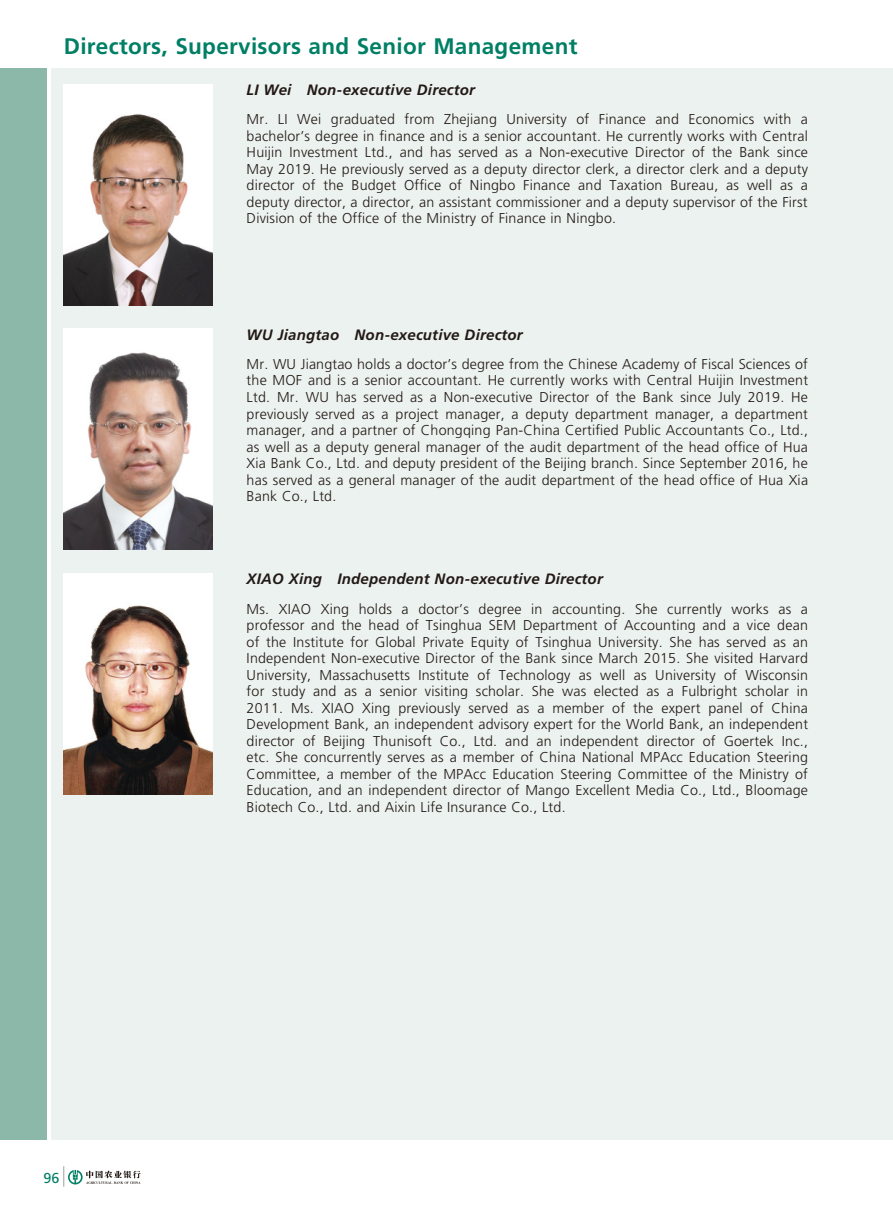
<style>
.page{position:relative;width:893px;height:1212px;background:#fff}
.page>*{position:absolute;margin:0;border:0;box-sizing:border-box;transform-origin:0 0}
.t1{font:700 22.5px "Frutiger";letter-spacing:.015em;color:#007f65}
.t2{font:italic 700 15px "Frutiger";letter-spacing:.015em;color:#231916}
.t3{font:14.4px "Frutiger";color:#007f65}
.t4{font:300 14.25px/16.5px "Frutiger";letter-spacing:.015em;color:#231916;text-align:justify}
</style>
<div class="page">
<div style="left:51px;top:68px;width:842px;height:1072px;background:#ebf2ef"></div>
<div style="left:0;top:68px;width:47px;height:1072px;background:#8bb8a9"></div>
<svg style="left:64px;top:1166px;width:77px;height:21px"></svg>
<img style="left:64px;top:84px;width:148px;height:221px">
<img style="left:64px;top:329px;width:148px;height:221px">
<img style="left:64px;top:573px;width:148px;height:222px">
<h1 class="t1" style="left:64px;top:33px;width:515px">Directors, Supervisors and Senior Management</h1>
<p class="t2" style="left:247px;top:81px;width:230px">LI Wei Non-executive Director</p>
<p class="t4" style="left:247px;top:111px;width:563px">Mr. LI Wei graduated from Zhejiang University of Finance and Economics with a bachelor’s degree in finance and is a senior accountant. He currently works with Central Huijin Investment Ltd., and has served as a Non-executive Director of the Bank since May 2019. He previously served as a deputy director clerk, a director clerk and a deputy director of the Budget Office of Ningbo Finance and Taxation Bureau, as well as a deputy director, a director, an assistant commissioner and a deputy supervisor of the First Division of the Office of the Ministry of Finance in Ningbo.</p>
<p class="t2" style="left:247px;top:326px;width:278px">WU Jiangtao Non-executive Director</p>
<p class="t4" style="left:247px;top:356px;width:563px">Mr. WU Jiangtao holds a doctor’s degree from the Chinese Academy of Fiscal Sciences of the MOF and is a senior accountant. He currently works with Central Huijin Investment Ltd. Mr. WU has served as a Non-executive Director of the Bank since July 2019. He previously served as a project manager, a deputy department manager, a department manager, and a partner of Chongqing Pan-China Certified Public Accountants Co., Ltd., as well as a deputy general manager of the audit department of the head office of Hua Xia Bank Co., Ltd. and deputy president of the Beijing branch. Since September 2016, he has served as a general manager of the audit department of the head office of Hua Xia Bank Co., Ltd.</p>
<p class="t3" style="left:44px;top:1169px;width:18px">96</p>
<p class="t2" style="left:247px;top:570px;width:358px">XIAO Xing Independent Non-executive Director</p>
<p class="t4" style="left:247px;top:601px;width:563px">Ms. XIAO Xing holds a doctor’s degree in accounting. She currently works as a professor and the head of Tsinghua SEM Department of Accounting and a vice dean of the Institute for Global Private Equity of Tsinghua University. She has served as an Independent Non-executive Director of the Bank since March 2015. She visited Harvard University, Massachusetts Institute of Technology as well as University of Wisconsin for study and as a senior visiting scholar. She was elected as a Fulbright scholar in 2011. Ms. XIAO Xing previously served as a member of the expert panel of China Development Bank, an independent advisory expert for the World Bank, an independent director of Beijing Thunisoft Co., Ltd. and an independent director of Goertek Inc., etc. She concurrently serves as a member of China National MPAcc Education Steering Committee, a member of the MPAcc Education Steering Committee of the Ministry of Education, and an independent director of Mango Excellent Media Co., Ltd., Bloomage Biotech Co., Ltd. and Aixin Life Insurance Co., Ltd.</p>
</div>
